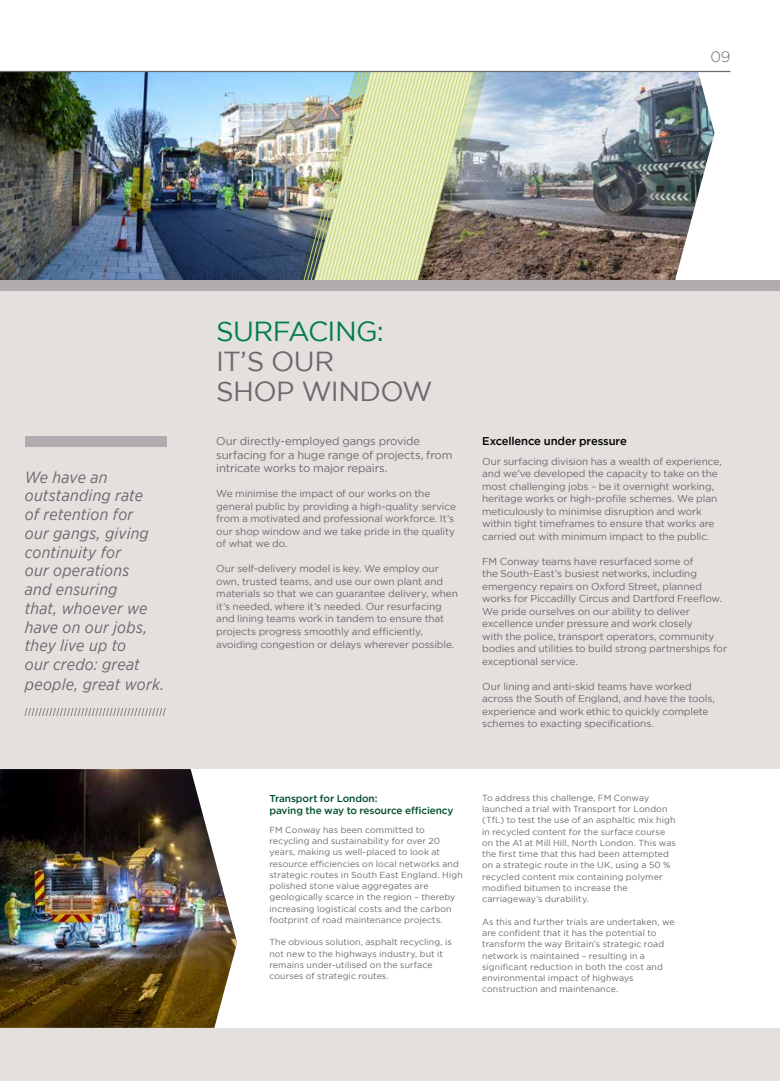
<style>
.page{position:relative;width:780px;height:1081px;background:#fff}
.page>*{position:absolute;margin:0;border:0;box-sizing:border-box;transform-origin:0 0}
.t1{font:27.5px/30px "Gotham";letter-spacing:-.025em;color:#6b696d}
.t2{font:27.5px "Gotham";letter-spacing:-.025em;color:#007e48}
.t3{font:italic 16.25px/18.9px "Gotham Narrow";letter-spacing:.015em;color:#6b696d}
.t4{font:300 15px "Gotham";color:#6b696d}
.t5{font:11.25px/13.8px "Gotham";letter-spacing:-.015em;color:#6b696d}
.t6{font:500 11.25px "Gotham";letter-spacing:-.01em;color:#000}
.t7{font:10px/12.5px "Gotham";letter-spacing:-.01em;color:#6b696d}
.t8{font:500 10px/12.5px "Gotham";letter-spacing:-.01em;color:#004d2a}
.t9{font:8.75px/11.2px "Gotham";letter-spacing:.01em;color:#6b696d}
</style>
<div class="page">
<img style="left:0;top:72px;width:222px;height:208px">
<img style="left:486px;top:72px;width:228px;height:208px">
<img style="left:222px;top:72px;width:77px;height:208px">
<img style="left:299px;top:72px;width:187px;height:208px">
<div style="left:0;top:291px;width:780px;height:790px;background:#e3e0de"></div>
<svg style="left:25px;top:708px;width:141px;height:7px"></svg>
<div style="left:25px;top:436px;width:142px;height:10px;background:#b1acaf"></div>
<div style="left:0;top:769px;width:780px;height:259px;background:#fff"></div>
<img style="left:0;top:769px;width:237px;height:259px">
<hr style="left:0;top:71px;width:730px;height:1px;background:#6b696d">
<div style="left:0;top:280px;width:780px;height:11px;background:#b1acaf"></div>
<h3 class="t4" style="left:710px;top:47px;width:21px">09</h3>
<h2 class="t3" style="left:25px;top:467px;width:141px">We have an outstanding rate<br>of retention for<br>our gangs, giving continuity for<br>our operations<br>and ensuring<br>that, whoever we have on our jobs, they live up to<br>our credo: great people, great work.</h2>
<h1 class="t2" style="left:216px;top:314px;width:169px">SURFACING:</h1>
<h1 class="t1" style="left:216px;top:346px;width:218px">IT’S OUR<br>SHOP WINDOW</h1>
<p class="t5" style="left:216px;top:434px;width:238px">Our directly-employed gangs provide surfacing for a huge range of projects, from intricate works to major repairs.</p>
<p class="t7" style="left:216px;top:487px;width:241px">We minimise the impact of our works on the general public by providing a high-quality service from a motivated and professional workforce. It’s our shop window and we take pride in the quality of what we do.</p>
<p class="t7" style="left:216px;top:562px;width:243px">Our self-delivery model is key. We employ our own, trusted teams, and use our own plant and materials so that we can guarantee delivery, when it’s needed, where it’s needed. Our resurfacing and lining teams work in tandem to ensure that projects progress smoothly and efficiently, avoiding congestion or delays wherever possible.</p>
<p class="t6" style="left:482px;top:433px;width:146px">Excellence under pressure</p>
<p class="t7" style="left:482px;top:454px;width:241px">Our surfacing division has a wealth of experience, and we’ve developed the capacity to take on the most challenging jobs – be it overnight working, heritage works or high-profile schemes. We plan meticulously to minimise disruption and work within tight timeframes to ensure that works are carried out with minimum impact to the public.</p>
<p class="t7" style="left:482px;top:554px;width:246px">FM Conway teams have resurfaced some of<br>the South-East’s busiest networks, including emergency repairs on Oxford Street, planned works for Piccadilly Circus and Dartford Freeflow.<br>We pride ourselves on our ability to deliver excellence under pressure and work closely<br>with the police, transport operators, community bodies and utilities to build strong partnerships for exceptional service.</p>
<p class="t7" style="left:482px;top:679px;width:234px">Our lining and anti-skid teams have worked across the South of England, and have the tools, experience and work ethic to quickly complete schemes to exacting specifications.</p>
<p class="t8" style="left:269px;top:792px;width:185px">Transport for London:<br>paving the way to resource efficiency</p>
<p class="t9" style="left:269px;top:824px;width:195px">FM Conway has been committed to recycling and sustainability for over 20 years, making us well-placed to look at resource efficiencies on local networks and strategic routes in South East England. High polished stone value aggregates are geologically scarce in the region – thereby increasing logistical costs and the carbon footprint of road maintenance projects.</p>
<p class="t9" style="left:269px;top:936px;width:184px">The obvious solution, asphalt recycling, is not new to the highways industry, but it remains under-utilised on the surface courses of strategic routes.</p>
<p class="t9" style="left:482px;top:792px;width:195px">To address this challenge, FM Conway launched a trial with Transport for London (TfL) to test the use of an asphaltic mix high in recycled content for the surface course on the A1 at Mill Hill, North London. This was the first time that this had been attempted on a strategic route in the UK, using a 50 % recycled content mix containing polymer modified bitumen to increase the carriageway’s durability.</p>
<p class="t9" style="left:482px;top:916px;width:194px">As this and further trials are undertaken, we are confident that it has the potential to transform the way Britain’s strategic road network is maintained – resulting in a significant reduction in both the cost and environmental impact of highways construction and maintenance.</p>
</div>
